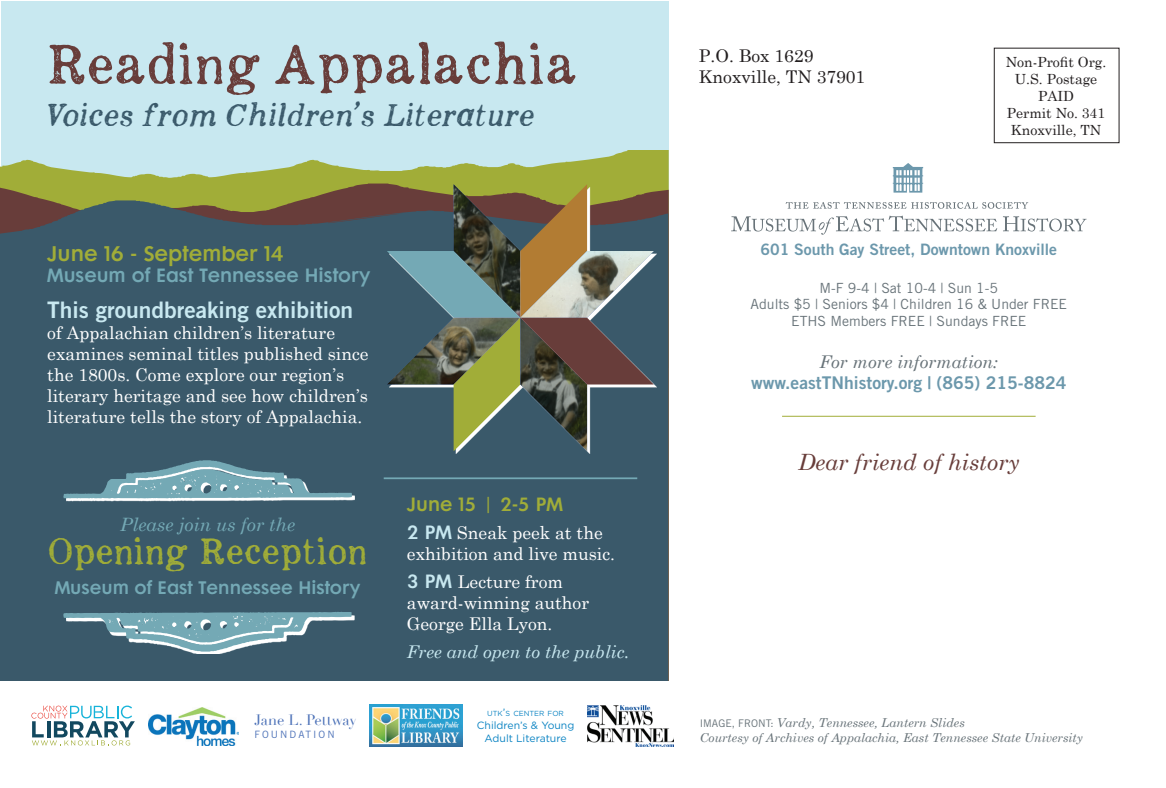
<style>
.page{position:relative;width:1166px;height:788px;background:#fff}
.page>*{position:absolute;margin:0;border:0;box-sizing:border-box;transform-origin:0 0}
.t1{font:500 56px "Appareo";color:#683d3a}
.t2{font:500 36.75px "Appareo";color:#a1ad38}
.t3{font:italic 500 31.5px "Appareo";color:#3a596a}
.t4{font:22.75px "Trade Gothic Bold Two";color:#c8e8f0}
.t5{font:italic 22.4px "Century Schoolbook";color:#683d3a}
.t6{font:19.25px "Cg Futura Maxi De";color:#a1ad38}
.t7{font:italic 18.38px "Century Schoolbook";color:#74a9b5}
.t8{font:17.5px/21px "Century Schoolbook";color:#fff}
.t9{font:17.5px "Trade Gothic Bold Two";color:#6c98ac}
.t10{font:17.5px/21px "Century Schoolbook";color:#231f20}
.t11{font:17.5px "Cg Futura Maxi De";color:#74a9b5}
.t12{font:italic 17.5px "Century Schoolbook";color:#c8e8f0}
.t13{font:italic 17.5px "Century Schoolbook";color:#687379}
.t14{font:17.5px "Cg Futura Maxi De";color:#a1ad38}
.t15{font:16.62px "Cg Futura Maxi De";color:#74a9b5}
.t16{font:15.75px "Trade Gothic Bold Two";color:#6c98ac}
.t17{font:14.7px "Didot";color:#4d72b8}
.t18{font:14px/16.8px "Trade Gothic";color:#687379;text-align:center}
.t19{font:14px/16.8px "Century Schoolbook";color:#231f20;text-align:center}
.t20{font:italic 12.25px/14.7px "Century Schoolbook";color:#687379}
.t21{font:10.5px/12.6px "Gotham";color:#0c84c3;text-align:center}
.t22{font:10.15px "Trade Gothic";letter-spacing:.2em;color:#4d72b8}
.t23{font:7.35px "Gotham";color:#0c84c3}
.s1{font-family:"Century Schoolbook";font-size:19.25px}
.s2{font-family:"Cg Futura Maxi De";color:#c8e8f0}
.s3{font-size:10.5px}
.s4{font-family:"Trade Gothic";font-style:normal;font-size:10.5px}
</style>
<div class="page">
<div style="left:1px;top:1px;width:667px;height:366px;background:#c8e8f0"></div>
<svg style="left:0;top:150px;width:668px;height:33px"></svg>
<svg style="left:0;top:183px;width:668px;height:17px;background:#969838"></svg>
<div style="left:0;top:200px;width:668px;height:480px;background:#3a596a"></div>
<svg style="left:892px;top:163px;width:31px;height:30px"></svg>
<svg style="left:731px;top:215px;width:266px;height:20px"></svg>
<svg style="left:1003px;top:216px;width:83px;height:15px"></svg>
<svg style="left:785px;top:202px;width:243px;height:7px"></svg>
<img style="left:148px;top:707px;width:90px;height:38px">
<img style="left:369px;top:704px;width:93px;height:42px">
<svg style="left:31px;top:705px;width:104px;height:40px"></svg>
<div style="left:993px;top:48px;width:126px;height:95px;border:1px solid #231f20"></div>
<svg style="left:387px;top:184px;width:267px;height:267px;background:#636b5e"></svg>
<img style="left:587px;top:705px;width:87px;height:41px">
<svg style="left:66px;top:462px;width:288px;height:192px"></svg>
<svg style="left:63px;top:460px;width:289px;height:191px;background:#4f7180"></svg>
<hr style="left:384px;top:477px;width:253px;height:2px;background:#74a9b5">
<hr style="left:782px;top:416px;width:253px;height:1px;background:#a1ad38">
<h1 class="t1" style="left:47px;top:26px;width:532px">Reading Appalachia</h1>
<h3 class="t3" style="left:47px;top:93px;width:489px">Voices from Children’s Literature</h3>
<p class="t6" style="left:47px;top:242px;width:238px">June 16 - September 14</p>
<p class="t11" style="left:47px;top:265px;width:325px">Museum of East Tennessee History</p>
<h3 class="t4" style="left:47px;top:296px;width:307px">This groundbreaking exhibition</h3>
<p class="t8" style="left:47px;top:322px;width:323px">of Appalachian children’s literature examines seminal titles published since the 1800s. Come explore our region’s literary heritage and see how children’s literature tells the story of Appalachia.</p>
<p class="t7" style="left:120px;top:513px;width:177px">Please join us for the</p>
<h2 class="t2" style="left:48px;top:526px;width:321px">Opening Reception</h2>
<p class="t15" style="left:55px;top:577px;width:307px">Museum of East Tennessee History</p>
<p class="t17" style="left:254px;top:711px;width:103px">Jane L. Pettway</p>
<p class="t22" style="left:254px;top:727px;width:82px">FOUNDATION</p>
<p class="t14" style="left:407px;top:493px;width:158px">June 15 <span class="s1">|</span> 2-5 PM</p>
<p class="t8" style="left:407px;top:521px;width:210px"><span class="s2">2 PM</span> Sneak peek at the exhibition and live music.</p>
<p class="t8" style="left:407px;top:570px;width:184px"><span class="s2">3 PM</span> Lecture from award-winning author<br>George Ella Lyon.</p>
<p class="t12" style="left:407px;top:641px;width:224px">Free and open to the public.</p>
<p class="t23" style="left:487px;top:709px;width:78px">UTK<span class="s3">’</span>S CENTER FOR</p>
<p class="t21" style="left:477px;top:718px;width:99px">Children’s &amp; Young<br>Adult Literature</p>
<p class="t10" style="left:699px;top:45px;width:168px">P.O. Box 1629<br>Knoxville, TN 37901</p>
<p class="t19" style="left:1005px;top:54px;width:102px">Non-Profit Org.<br>U.S. Postage<br>PAID<br>Permit No. 341<br>Knoxville, TN</p>
<p class="t16" style="left:760px;top:239px;width:298px">601 South Gay Street, Downtown Knoxville</p>
<p class="t18" style="left:750px;top:279px;width:318px">M-F 9-4 | Sat 10-4 | Sun 1-5<br>Adults $5 | Seniors $4 | Children 16 &amp; Under FREE<br>ETHS Members FREE | Sundays FREE</p>
<p class="t13" style="left:819px;top:351px;width:180px">For more information:</p>
<p class="t9" style="left:751px;top:372px;width:317px">www.eastTNhistory.org | (865) 215-8824</p>
<p class="t5" style="left:798px;top:448px;width:223px">Dear friend of history</p>
<p class="t20" style="left:699px;top:715px;width:385px"><span class="s4">IMAGE, FRONT:</span> Vardy, Tennessee, Lantern Slides<br>Courtesy of Archives of Appalachia, East Tennessee State University</p>
</div>
